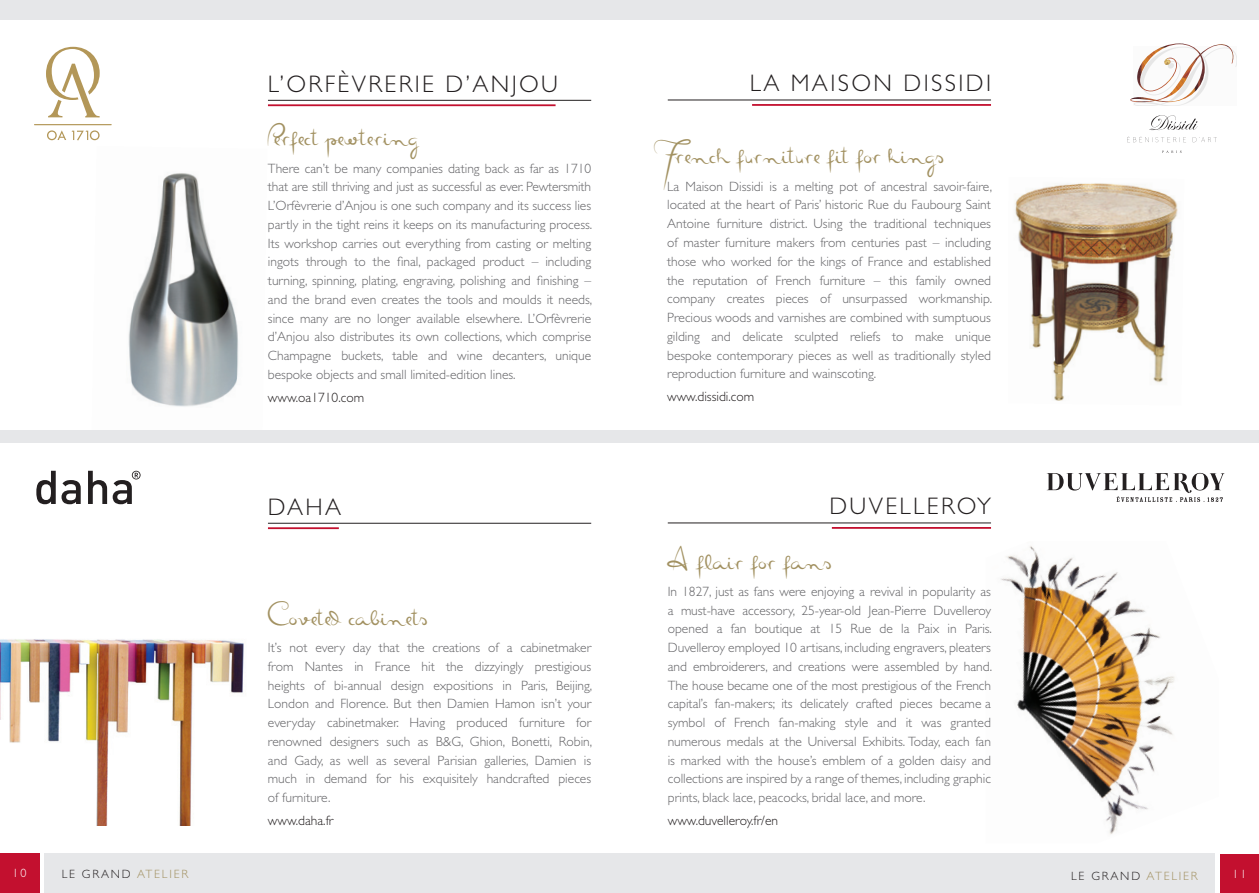
<style>
.page{position:relative;width:1259px;height:893px;background:#fff}
.page>*{position:absolute;margin:0;border:0;box-sizing:border-box;transform-origin:0 0}
.sub_headers{font:31.5px "Masana Script 4 Silueta";color:#a29161}
.main_header_underlin{font:300 24px "Gill Sans";letter-spacing:.1em;color:#231f20}
.main_body{font:300 13.5px/18.8px "Gill Sans";color:#636366;text-align:justify}
.contact{font:300 13.5px "Gill Sans";color:#231f20}
.t1{font:300 12px "Gill Sans";letter-spacing:.15em;color:#231f20}
.t2{font:300 12px "Gill Sans";color:#fff}
.s1{color:#a29161}
</style>
<div class="page">
<svg style="left:1134px;top:50px;width:103px;height:56px"></svg>
<img style="left:1130px;top:43px;width:103px;height:59px">
<svg style="left:1149px;top:115px;width:48px;height:15px"></svg>
<svg style="left:1127px;top:136px;width:90px;height:17px"></svg>
<svg style="left:36px;top:471px;width:105px;height:33px"></svg>
<img style="left:92px;top:173px;width:175px;height:258px">
<svg style="left:46px;top:47px;width:54px;height:70px"></svg>
<hr style="left:34px;top:124px;width:78px;height:1px;background:#b39758">
<svg style="left:47px;top:130px;width:19px;height:10px"></svg>
<svg style="left:72px;top:130px;width:28px;height:11px"></svg>
<img style="left:0;top:639px;width:244px;height:187px">
<img style="left:1015px;top:183px;width:163px;height:218px">
<svg style="left:1046px;top:473px;width:179px;height:29px"></svg>
<img style="left:1000px;top:546px;width:175px;height:289px">
<div style="left:1220px;top:854px;width:39px;height:39px;background:#c3102f"></div>
<div style="left:0;top:431px;width:1259px;height:12px;background:#e6e7e9"></div>
<div style="left:0;top:0;width:1259px;height:19px;background:#e6e7e9"></div>
<div style="left:44px;top:854px;width:1170px;height:39px;background:#e6e7e9"></div>
<div style="left:0;top:854px;width:39px;height:39px;background:#c3102f"></div>
<hr style="left:268px;top:100px;width:323px;height:1px;background:#231f20">
<hr style="left:268px;top:104px;width:287px;height:2px;background:#c3102f">
<hr style="left:668px;top:100px;width:323px;height:1px;background:#231f20">
<hr style="left:752px;top:104px;width:239px;height:2px;background:#c3102f">
<hr style="left:268px;top:523px;width:323px;height:1px;background:#231f20">
<hr style="left:268px;top:527px;width:71px;height:2px;background:#c3102f">
<hr style="left:668px;top:523px;width:323px;height:1px;background:#231f20">
<hr style="left:832px;top:527px;width:159px;height:2px;background:#c3102f">
<p class="main_header_underlin" style="left:268px;top:70px;width:291px">L’ORFÈVRERIE D’ANJOU</p>
<p class="main_header_underlin" style="left:749px;top:70px;width:243px">LA MAISON DISSIDI</p>
<p class="sub_headers" style="left:268px;top:116px;width:152px">Perfect pewtering</p>
<p class="main_body" style="left:268px;top:159px;width:326px">There can’t be many companies dating back as far as 1710 that are still thriving and just as successful as ever. Pewtersmith L’Orfèvrerie d’Anjou is one such company and its success lies partly in the tight reins it keeps on its manufacturing process.<br>Its workshop carries out everything from casting or melting ingots through to the final, packaged product – including turning, spinning, plating, engraving, polishing and finishing – and the brand even creates the tools and moulds it needs, since many are no longer available elsewhere. L’Orfèvrerie d’Anjou also distributes its own collections, which comprise Champagne buckets, table and wine decanters, unique bespoke objects and small limited-edition lines.</p>
<p class="contact" style="left:268px;top:390px;width:98px">www.oa1710.com</p>
<p class="main_header_underlin" style="left:268px;top:493px;width:75px">DAHA</p>
<p class="sub_headers" style="left:268px;top:595px;width:161px">Coveted cabinets</p>
<p class="main_body" style="left:268px;top:638px;width:326px">It’s not every day that the creations of a cabinetmaker from Nantes in France hit the dizzyingly prestigious heights of bi-annual design expositions in Paris, Beijing, London and Florence. But then Damien Hamon isn’t your everyday cabinetmaker. Having produced furniture for renowned designers such as B&amp;G, Ghion, Bonetti, Robin, and Gady, as well as several Parisian galleries, Damien is much in demand for his exquisitely handcrafted pieces of furniture.</p>
<p class="contact" style="left:268px;top:813px;width:67px">www.daha.fr</p>
<p class="sub_headers" style="left:654px;top:134px;width:291px">French furniture fit for kings</p>
<p class="main_body" style="left:667px;top:177px;width:326px">La Maison Dissidi is a melting pot of ancestral savoir-faire, located at the heart of Paris’ historic Rue du Faubourg Saint Antoine furniture district. Using the traditional techniques of master furniture makers from centuries past – including those who worked for the kings of France and established the reputation of French furniture – this family owned company creates pieces of unsurpassed workmanship.<br>Precious woods and varnishes are combined with sumptuous gilding and delicate sculpted reliefs to make unique bespoke contemporary pieces as well as traditionally styled reproduction furniture and wainscoting.</p>
<p class="contact" style="left:667px;top:389px;width:89px">www.dissidi.com</p>
<p class="main_header_underlin" style="left:829px;top:493px;width:163px">DUVELLEROY</p>
<p class="sub_headers" style="left:668px;top:539px;width:166px">A flair for fans</p>
<p class="main_body" style="left:668px;top:582px;width:326px">In 1827, just as fans were enjoying a revival in popularity as a must-have accessory, 25-year-old Jean-Pierre Duvelleroy opened a fan boutique at 15 Rue de la Paix in Paris.<br>Duvelleroy employed 10 artisans, including engravers, pleaters and embroiderers, and creations were assembled by hand.<br>The house became one of the most prestigious of the French capital’s fan-makers; its delicately crafted pieces became a symbol of French fan-making style and it was granted numerous medals at the Universal Exhibits. Today, each fan is marked with the house’s emblem of a golden daisy and collections are inspired by a range of themes, including graphic prints, black lace, peacocks, bridal lace, and more.</p>
<p class="contact" style="left:668px;top:813px;width:112px">www.duvelleroy.fr/en</p>
<p class="t2" style="left:13px;top:866px;width:15px">10</p>
<p class="t1" style="left:62px;top:868px;width:128px">LE GRAND <span class="s1">ATELIER</span></p>
<p class="t1" style="left:1071px;top:869px;width:128px">LE GRAND <span class="s1">ATELIER</span></p>
<p class="t2" style="left:1232px;top:868px;width:15px">11</p>
</div>
